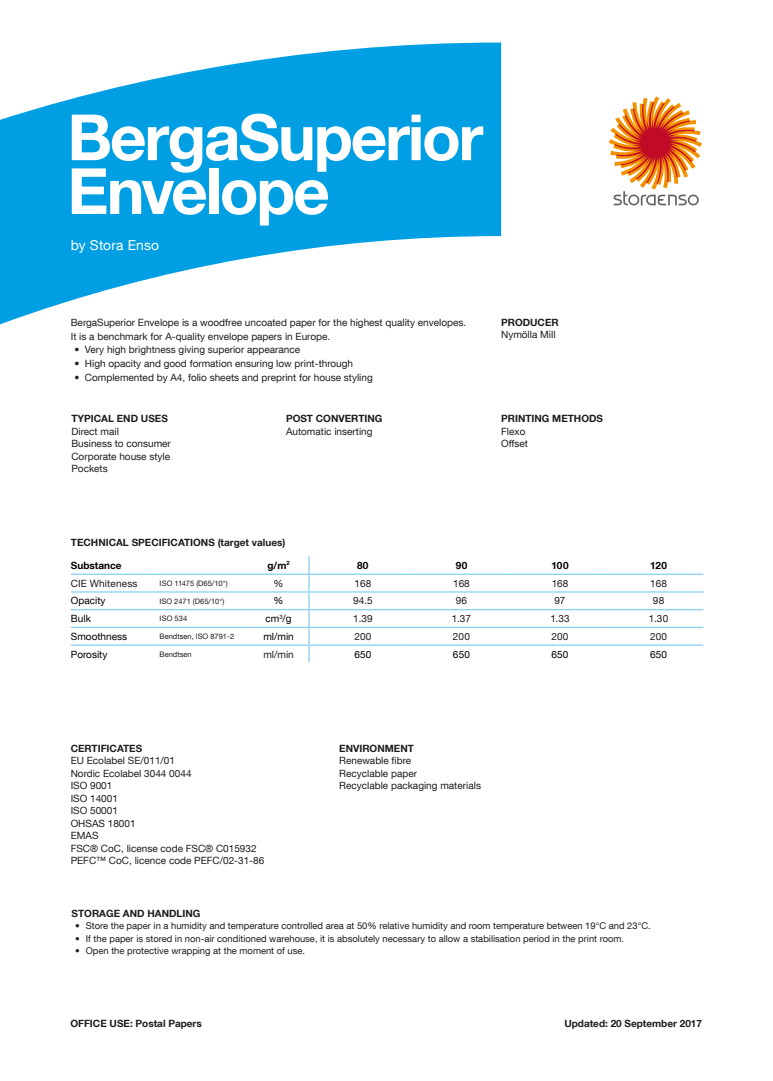
<style>
.page{position:relative;width:773px;height:1081px;background:#fff}
.page>*{position:absolute;margin:0;border:0;box-sizing:border-box;transform-origin:0 0}
.t1{font:700 63.75px "Helvetica Neue LT Com";letter-spacing:-.035em;color:#fff}
.t2{font:13.75px "Helvetica Neue LT Com";letter-spacing:.015em;color:#fff}
._6__Body_text_7_5_pt{font:10px "Helvetica Neue LT Com";color:#1d1d1b}
._5__TITLES_All_caps{font:700 10px "Helvetica Neue LT Com";color:#1d1d1b}
.t3{font:10px "Helvetica Neue LT Com";color:#000}
.t4{font:700 10px "Helvetica Neue LT Com";color:#000}
.t5{font:9.38px "Helvetica Neue LT Com";color:#1d1d1b}
.t6{font:7.5px "Helvetica Neue LT Com";color:#1d1d1b}
</style>
<div class="page">
<svg style="left:0;top:43px;width:501px;height:282px;fill:#009fe3"></svg>
<svg style="left:608px;top:96px;width:94px;height:109px"></svg>
<svg style="left:71px;top:556px;width:632px;height:106px"></svg>
<hr style="left:407px;top:644px;width:99px;height:2px;background:#84d0f5">
<hr style="left:506px;top:644px;width:98px;height:2px;background:#84d0f5">
<hr style="left:604px;top:644px;width:99px;height:2px;background:#84d0f5">
<p class="t1" style="left:67px;top:97px;width:417px">BergaSuperior</p>
<p class="t1" style="left:67px;top:151px;width:264px">Envelope</p>
<p class="t2" style="left:71px;top:236px;width:90px">by Stora Enso</p>
<p class="_6__Body_text_7_5_pt" style="left:71px;top:316px;width:397px">BergaSuperior Envelope is a woodfree uncoated paper for the highest quality envelopes.</p>
<p class="_6__Body_text_7_5_pt" style="left:71px;top:330px;width:261px">It is a benchmark for A-quality envelope papers in Europe.</p>
<p class="_6__Body_text_7_5_pt" style="left:74px;top:344px;width:227px">• Very high brightness giving superior appearance</p>
<p class="_6__Body_text_7_5_pt" style="left:74px;top:357px;width:280px">• High opacity and good formation ensuring low print-through</p>
<p class="_6__Body_text_7_5_pt" style="left:74px;top:371px;width:300px">• Complemented by A4, folio sheets and preprint for house styling</p>
<p class="_5__TITLES_All_caps" style="left:71px;top:412px;width:98px">TYPICAL END USES</p>
<p class="_6__Body_text_7_5_pt" style="left:71px;top:425px;width:49px">Direct mail</p>
<p class="_6__Body_text_7_5_pt" style="left:71px;top:437px;width:101px">Business to consumer</p>
<p class="_6__Body_text_7_5_pt" style="left:71px;top:450px;width:100px">Corporate house style</p>
<p class="_6__Body_text_7_5_pt" style="left:71px;top:462px;width:38px">Pockets</p>
<p class="_5__TITLES_All_caps" style="left:286px;top:412px;width:98px">POST CONVERTING</p>
<p class="_6__Body_text_7_5_pt" style="left:286px;top:425px;width:88px">Automatic inserting</p>
<p class="_5__TITLES_All_caps" style="left:501px;top:316px;width:59px">PRODUCER</p>
<p class="_6__Body_text_7_5_pt" style="left:501px;top:328px;width:56px">Nymölla Mill</p>
<p class="_5__TITLES_All_caps" style="left:501px;top:412px;width:103px">PRINTING METHODS</p>
<p class="_6__Body_text_7_5_pt" style="left:501px;top:425px;width:26px">Flexo</p>
<p class="_6__Body_text_7_5_pt" style="left:501px;top:437px;width:28px">Offset</p>
<p class="_5__TITLES_All_caps" style="left:71px;top:536px;width:216px">TECHNICAL SPECIFICATIONS (target values)</p>
<p class="t4" style="left:71px;top:559px;width:52px">Substance</p>
<p class="t4" style="left:267px;top:559px;width:24px">g/m<sup>2</sup></p>
<p class="t4" style="left:357px;top:559px;width:13px">80</p>
<p class="t4" style="left:455px;top:559px;width:13px">90</p>
<p class="t4" style="left:551px;top:559px;width:19px">100</p>
<p class="t4" style="left:650px;top:559px;width:18px">120</p>
<p class="_6__Body_text_7_5_pt" style="left:71px;top:577px;width:68px">CIE Whiteness</p>
<p class="t6" style="left:159px;top:578px;width:70px">ISO 11475 (D65/10°)</p>
<p class="_6__Body_text_7_5_pt" style="left:273px;top:577px;width:11px">%</p>
<p class="_6__Body_text_7_5_pt" style="left:354px;top:577px;width:18px">168</p>
<p class="_6__Body_text_7_5_pt" style="left:453px;top:577px;width:18px">168</p>
<p class="_6__Body_text_7_5_pt" style="left:551px;top:577px;width:18px">168</p>
<p class="_6__Body_text_7_5_pt" style="left:650px;top:577px;width:18px">168</p>
<p class="t3" style="left:71px;top:595px;width:36px">Opacity</p>
<p class="t6" style="left:159px;top:596px;width:66px">ISO 2471 (D65/10°)</p>
<p class="t3" style="left:273px;top:595px;width:11px">%</p>
<p class="_6__Body_text_7_5_pt" style="left:353px;top:595px;width:21px">94.5</p>
<p class="_6__Body_text_7_5_pt" style="left:455px;top:595px;width:13px">96</p>
<p class="_6__Body_text_7_5_pt" style="left:554px;top:595px;width:12px">97</p>
<p class="_6__Body_text_7_5_pt" style="left:652px;top:595px;width:13px">98</p>
<p class="t3" style="left:71px;top:612px;width:22px">Bulk</p>
<p class="t6" style="left:159px;top:614px;width:29px">ISO 534</p>
<p class="t3" style="left:265px;top:612px;width:28px">cm<sup>3</sup>/g</p>
<p class="_6__Body_text_7_5_pt" style="left:353px;top:612px;width:21px">1.39</p>
<p class="_6__Body_text_7_5_pt" style="left:452px;top:612px;width:21px">1.37</p>
<p class="_6__Body_text_7_5_pt" style="left:550px;top:612px;width:21px">1.33</p>
<p class="_6__Body_text_7_5_pt" style="left:648px;top:612px;width:21px">1.30</p>
<p class="t3" style="left:71px;top:630px;width:58px">Smoothness</p>
<p class="t6" style="left:159px;top:631px;width:76px">Bendtsen, ISO 8791-2</p>
<p class="t3" style="left:263px;top:630px;width:32px">ml/min</p>
<p class="_6__Body_text_7_5_pt" style="left:354px;top:630px;width:18px">200</p>
<p class="_6__Body_text_7_5_pt" style="left:453px;top:630px;width:18px">200</p>
<p class="_6__Body_text_7_5_pt" style="left:551px;top:630px;width:18px">200</p>
<p class="_6__Body_text_7_5_pt" style="left:650px;top:630px;width:18px">200</p>
<p class="t3" style="left:71px;top:648px;width:38px">Porosity</p>
<p class="t6" style="left:159px;top:650px;width:34px">Bendtsen</p>
<p class="_6__Body_text_7_5_pt" style="left:263px;top:648px;width:32px">ml/min</p>
<p class="t3" style="left:354px;top:648px;width:18px">650</p>
<p class="t3" style="left:453px;top:648px;width:18px">650</p>
<p class="t3" style="left:551px;top:648px;width:18px">650</p>
<p class="t3" style="left:650px;top:648px;width:18px">650</p>
<p class="_5__TITLES_All_caps" style="left:71px;top:742px;width:73px">CERTIFICATES</p>
<p class="_6__Body_text_7_5_pt" style="left:71px;top:755px;width:106px">EU Ecolabel SE/011/01</p>
<p class="_6__Body_text_7_5_pt" style="left:71px;top:767px;width:122px">Nordic Ecolabel 3044 0044</p>
<p class="_6__Body_text_7_5_pt" style="left:71px;top:780px;width:43px">ISO 9001</p>
<p class="_6__Body_text_7_5_pt" style="left:71px;top:792px;width:49px">ISO 14001</p>
<p class="_6__Body_text_7_5_pt" style="left:71px;top:805px;width:49px">ISO 50001</p>
<p class="_6__Body_text_7_5_pt" style="left:71px;top:817px;width:66px">OHSAS 18001</p>
<p class="_6__Body_text_7_5_pt" style="left:71px;top:830px;width:29px">EMAS</p>
<p class="_6__Body_text_7_5_pt" style="left:71px;top:842px;width:187px">FSC® CoC, license code FSC® C015932</p>
<p class="_6__Body_text_7_5_pt" style="left:71px;top:855px;width:195px">PEFC™ CoC, licence code PEFC/02-31-86</p>
<p class="_5__TITLES_All_caps" style="left:339px;top:742px;width:76px">ENVIRONMENT</p>
<p class="_6__Body_text_7_5_pt" style="left:339px;top:755px;width:74px">Renewable fibre</p>
<p class="_6__Body_text_7_5_pt" style="left:339px;top:767px;width:79px">Recyclable paper</p>
<p class="_6__Body_text_7_5_pt" style="left:339px;top:780px;width:143px">Recyclable packaging materials</p>
<p class="_5__TITLES_All_caps" style="left:72px;top:907px;width:130px">STORAGE AND HANDLING</p>
<p class="t5" style="left:75px;top:920px;width:577px">• Store the paper in a humidity and temperature controlled area at 50% relative humidity and room temperature between 19°C and 23°C.</p>
<p class="t5" style="left:75px;top:933px;width:550px">• If the paper is stored in non-air conditioned warehouse, it is absolutely necessary to allow a stabilisation period in the print room.</p>
<p class="t5" style="left:75px;top:945px;width:231px">• Open the protective wrapping at the moment of use.</p>
<p class="_5__TITLES_All_caps" style="left:70px;top:1017px;width:133px">OFFICE USE: Postal Papers</p>
<p class="_5__TITLES_All_caps" style="left:564px;top:1017px;width:139px">Updated: 20 September 2017</p>
</div>
